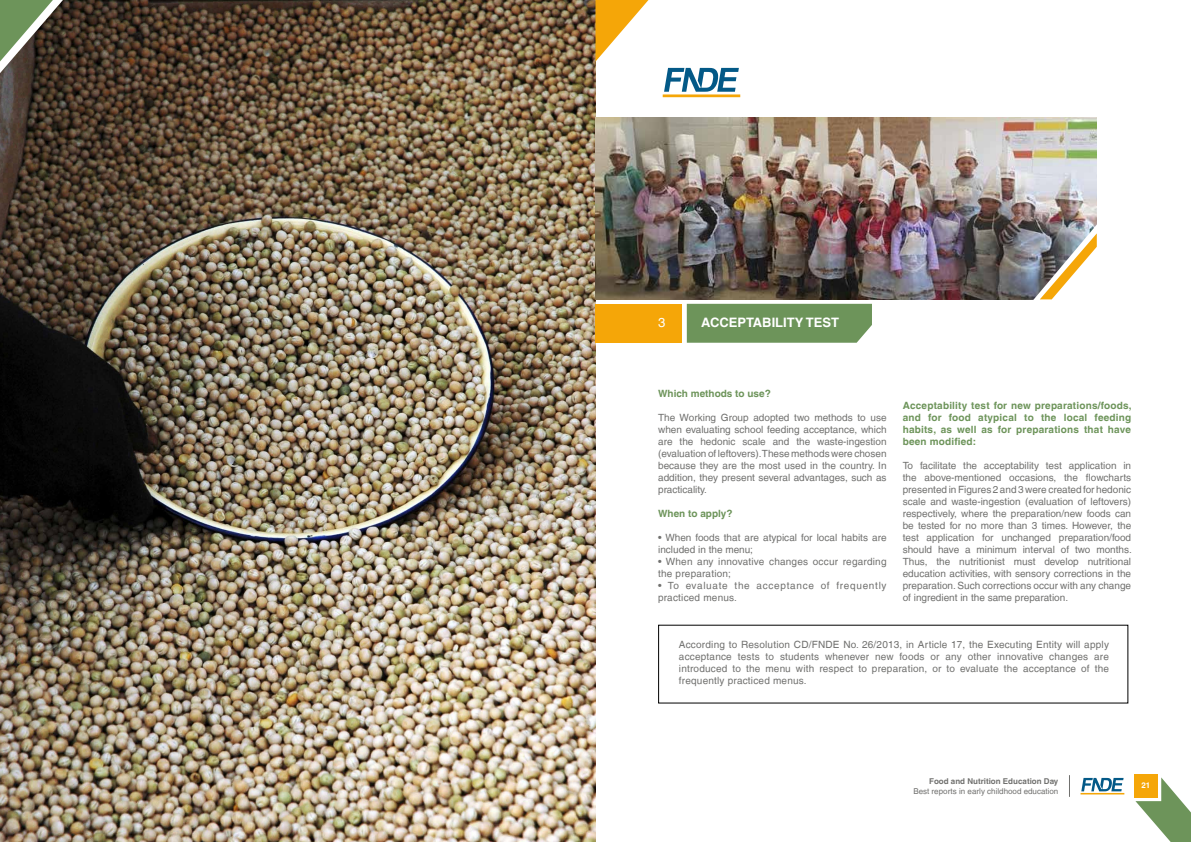
<style>
.page{position:relative;width:1191px;height:842px;background:#fff}
.page>*{position:absolute;margin:0;border:0;box-sizing:border-box;transform-origin:0 0}
.t1{font:700 13px "Helvetica LT";color:#fff}
.t2{font:13px "Helvetica LT";color:#fff}
.t3{font:10px/12px "Helvetica LT";color:#70706e;text-align:justify}
.t4{font:700 10px/12px "Helvetica LT";letter-spacing:.02em;color:#6d945a;text-align:justify}
.t5{font:10px/12px "Helvetica LT";letter-spacing:.02em;color:#70706e}
.t6{font:10px/12px "Helvetica LT";letter-spacing:.07em;color:#70706e}
.t7{font:700 10px "Helvetica LT";color:#6d945a}
.t8{font:8px "Helvetica LT";color:#70706e}
.t9{font:700 8px "Helvetica LT";color:#70706e}
.t10{font:700 8px "Helvetica LT";color:#fff}
</style>
<div class="page">
<svg style="left:1080px;top:778px;width:44px;height:16px"></svg>
<svg style="left:1069px;top:775px;width:1px;height:21px"></svg>
<div style="left:1134px;top:774px;width:24px;height:24px;background:#f5a608"></div>
<svg style="left:1135px;top:777px;width:56px;height:65px"></svg>
<img style="left:0;top:0;width:595px;height:842px">
<img style="left:596px;top:118px;width:500px;height:181px">
<div style="left:595px;top:304px;width:87px;height:39px;background:#f5a608"></div>
<div style="left:687px;top:304px;width:185px;height:39px;background:#6d945a"></div>
<svg style="left:595px;top:0;width:53px;height:62px"></svg>
<svg style="left:662px;top:68px;width:78px;height:29px"></svg>
<img style="left:1031px;top:221px;width:66px;height:79px">
<svg style="left:0;top:0;width:63px;height:73px;background:#6a7157"></svg>
<h1 class="t2" style="left:658px;top:315px;width:9px">3</h1>
<h1 class="t1" style="left:701px;top:314px;width:139px">ACCEPTABILITY TEST</h1>
<p class="t7" style="left:658px;top:387px;width:114px">Which methods to use?</p>
<p class="t3" style="left:658px;top:411px;width:230px">The Working Group adopted two methods to use when evaluating school feeding acceptance, which are the hedonic scale and the waste-ingestion (evaluation of leftovers). These methods were chosen because they are the most used in the country. In addition, they present several advantages, such as practicality.</p>
<p class="t7" style="left:658px;top:507px;width:76px">When to apply?</p>
<p class="t3" style="left:658px;top:531px;width:230px">• When foods that are atypical for local habits are included in the menu;</p>
<p class="t5" style="left:658px;top:555px;width:230px">• When any innovative changes occur regarding the preparation;</p>
<p class="t6" style="left:658px;top:579px;width:230px">• To evaluate the acceptance of frequently practiced menus.</p>
<p class="t3" style="left:679px;top:639px;width:431px">According to Resolution CD/FNDE No. 26/2013, in Article 17, the Executing Entity will apply acceptance tests to students whenever new foods or any other innovative changes are introduced to the menu with respect to preparation, or to evaluate the acceptance of the frequently practiced menus.</p>
<p class="t4" style="left:902px;top:399px;width:230px">Acceptability test for new preparations/foods, and for food atypical to the local feeding habits, as well as for preparations that have been modified:</p>
<p class="t3" style="left:902px;top:459px;width:231px">To facilitate the acceptability test application in the above-mentioned occasions, the flowcharts presented in Figures 2 and 3 were created for hedonic scale and waste-ingestion (evaluation of leftovers) respectively, where the preparation/new foods can be tested for no more than 3 times. However, the test application for unchanged preparation/food should have a minimum interval of two months.<br>Thus, the nutritionist must develop nutritional education activities, with sensory corrections in the preparation. Such corrections occur with any change of ingredient in the same preparation.</p>
<p class="t9" style="left:929px;top:776px;width:131px">Food and Nutrition Education Day</p>
<p class="t8" style="left:913px;top:786px;width:146px">Best reports in early childhood education</p>
<p class="t10" style="left:1141px;top:781px;width:10px">21</p>
</div>
